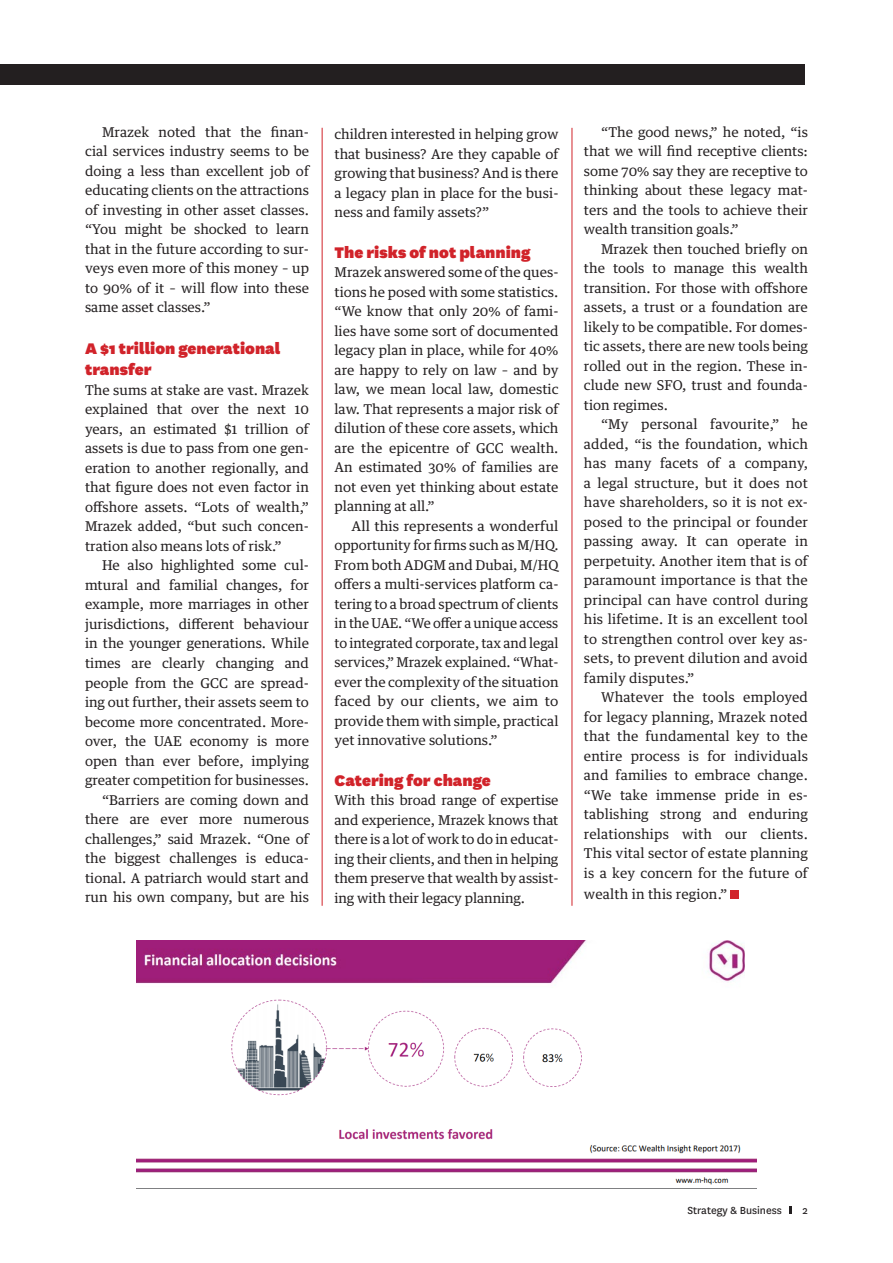
<style>
.page{position:relative;width:893px;height:1263px;background:#fff}
.page>*{position:absolute;margin:0;border:0;box-sizing:border-box;transform-origin:0 0}
.t1{font:900 18px/21px "National";color:#d1232a}
.t2{font:13.5px/19.5px "Guardian Text Egyp";color:#231f20;text-align:justify}
.t3{font:12px "National";color:#231f20}
</style>
<div class="page">
<svg style="left:790px;top:1206px;width:2px;height:8px"></svg>
<div style="left:0;top:64px;width:805px;height:21px;background:#231f20"></div>
<div style="left:730px;top:890px;width:9px;height:9px;background:#d1232a"></div>
<hr style="left:322px;top:128px;width:1px;height:778px;background:#d1232a">
<hr style="left:572px;top:128px;width:1px;height:778px;background:#d1232a">
<img style="left:136px;top:941px;width:609px;height:43px">
<img style="left:231px;top:999px;width:351px;height:141px">
<img style="left:136px;top:1145px;width:620px;height:40px">
<p class="t2" style="left:85px;top:121px;width:225px;text-indent:17px">Mrazek noted that the finan&shy;cial services industry seems to be doing a less than excellent job of educating clients on the attractions of investing in other asset classes. “You might be shocked to learn that in the future according to sur&shy;veys even more of this money – up to 90% of it – will flow into these same asset classes.”</p>
<p class="t1" style="left:85px;top:337px;width:197px">A $1 trillion generational transfer</p>
<p class="t2" style="left:85px;top:379px;width:225px">The sums at stake are vast. Mrazek explained that over the next 10 years, an estimated $1 trillion of assets is due to pass from one gen&shy;eration to another regionally, and that figure does not even factor in offshore assets. “Lots of wealth,” Mrazek added, “but such concen&shy;tration also means lots of risk.”</p>
<p class="t2" style="left:85px;top:554px;width:225px;text-indent:17px">He also highlighted some cul&shy;mtural and familial changes, for example, more marriages in other jurisdictions, different behaviour in the younger generations. While times are clearly changing and people from the GCC are spread&shy;ing out further, their assets seem to become more concentrated. More&shy;over, the UAE economy is more open than ever before, implying greater competition for businesses.</p>
<p class="t2" style="left:85px;top:788px;width:225px;text-indent:17px">“Barriers are coming down and there are ever more numerous challenges,” said Mrazek. “One of the biggest challenges is educa&shy;tional. A patriarch would start and run his own company, but are his</p>
<p class="t2" style="left:334px;top:123px;width:225px">children interested in helping grow that business? Are they capable of growing that business? And is there a legacy plan in place for the busi&shy;ness and family assets?”</p>
<p class="t1" style="left:334px;top:241px;width:197px">The risks of not planning</p>
<p class="t2" style="left:334px;top:261px;width:225px">Mrazek answered some of the ques&shy;tions he posed with some statistics. “We know that only 20% of fami&shy;lies have some sort of documented legacy plan in place, while for 40% are happy to rely on law – and by law, we mean local law, domestic law. That represents a major risk of dilution of these core assets, which are the epicentre of GCC wealth.<br>An estimated 30% of families are not even yet thinking about estate planning at all.”</p>
<p class="t2" style="left:334px;top:515px;width:226px;text-indent:17px">All this represents a wonderful opportunity for firms such as M/HQ.<br>From both ADGM and Dubai, M/HQ offers a multi-services platform ca&shy;tering to a broad spectrum of clients in the UAE. “We offer a unique access to integrated corporate, tax and legal services,” Mrazek explained. “What&shy;ever the complexity of the situation faced by our clients, we aim to provide them with simple, practical yet innovative solutions.”</p>
<p class="t1" style="left:334px;top:769px;width:158px">Catering for change</p>
<p class="t2" style="left:334px;top:789px;width:225px">With this broad range of expertise and experience, Mrazek knows that there is a lot of work to do in educat&shy;ing their clients, and then in helping them preserve that wealth by assist&shy;ing with their legacy planning.</p>
<p class="t2" style="left:584px;top:121px;width:225px;text-indent:17px">“The good news,” he noted, “is that we will find receptive clients: some 70% say they are receptive to thinking about these legacy mat&shy;ters and the tools to achieve their wealth transition goals.”</p>
<p class="t2" style="left:584px;top:238px;width:225px;text-indent:17px">Mrazek then touched briefly on the tools to manage this wealth transition. For those with offshore assets, a trust or a foundation are likely to be compatible. For domes&shy;tic assets, there are new tools being rolled out in the region. These in&shy;clude new SFO, trust and founda&shy;tion regimes.</p>
<p class="t2" style="left:584px;top:413px;width:225px;text-indent:17px">“My personal favourite,” he added, “is the foundation, which has many facets of a company, a legal structure, but it does not have shareholders, so it is not ex&shy;posed to the principal or founder passing away. It can operate in perpetuity. Another item that is of paramount importance is that the principal can have control during his lifetime. It is an excellent tool to strengthen control over key as&shy;sets, to prevent dilution and avoid family disputes.”</p>
<p class="t2" style="left:584px;top:686px;width:225px;text-indent:17px">Whatever the tools employed for legacy planning, Mrazek noted that the fundamental key to the entire process is for individuals and families to embrace change. “We take immense pride in es&shy;tablishing strong and enduring relationships with our clients.<br>This vital sector of estate planning is a key concern for the future of</p>
<p class="t2" style="left:584px;top:883px;width:145px">wealth in this region.”</p>
<p class="t3" style="left:687px;top:1202px;width:96px">Strategy &amp; Business</p>
<p class="t3" style="left:803px;top:1202px;width:7px">2</p>
</div>
